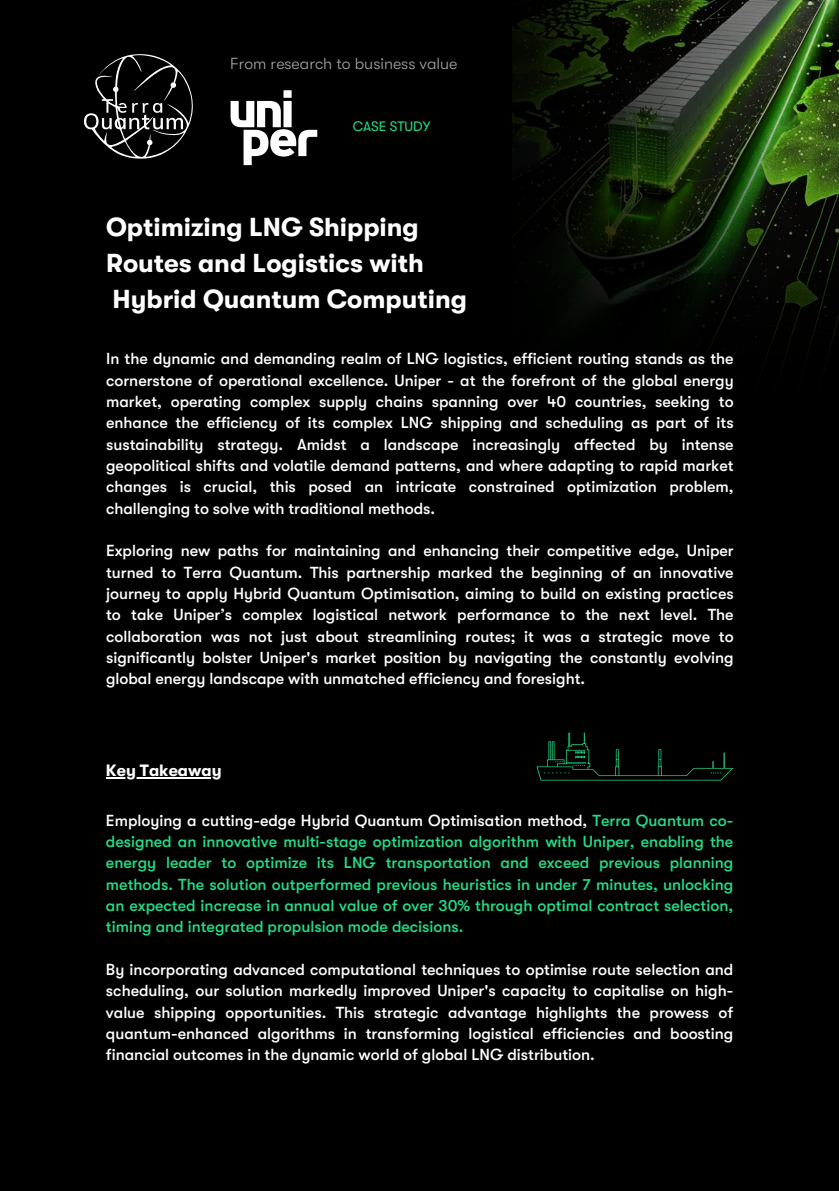
<style>
.page{position:relative;width:839px;height:1191px;background:#fff}
.page>*{position:absolute;margin:0;border:0;box-sizing:border-box;transform-origin:0 0}
.t1{font:700 26px/36px "GT Walsheim Pro";color:#fff}
.t2{font:700 16.4px "GT Walsheim Pro";color:#fff}
.t3{font:500 16px/21.4px "GT Walsheim Pro";color:#fff;text-align:justify}
.t4{font:500 16px/21.4px "GT Walsheim Pro";color:#2d8;text-align:justify}
.t5{font:300 16px "GT Walsheim Pro";color:#a6a6a6}
.t6{font:13.6px "GT Walsheim Pro";color:#2d8}
.s1{color:#fff}
</style>
<div class="page">
<div style="left:0;top:0;width:838px;height:1191px;background:#000"></div>
<img style="left:243px;top:0;width:595px;height:166px">
<svg style="left:84px;top:54px;width:109px;height:105px"></svg>
<svg style="left:230px;top:90px;width:87px;height:75px"></svg>
<hr style="left:106px;top:777px;width:116px;height:1px;background:#fff">
<svg style="left:536px;top:733px;width:197px;height:48px"></svg>
<img style="left:492px;top:84px;width:346px;height:273px">
<p class="t5" style="left:230px;top:54px;width:229px">From research to business value</p>
<p class="t6" style="left:353px;top:119px;width:79px">CASE STUDY</p>
<h1 class="t1" style="left:106px;top:210px;width:362px">Optimizing LNG Shipping<br>Routes and Logistics with<br>Hybrid Quantum Computing</h1>
<p class="t3" style="left:106px;top:348px;width:629px">In the dynamic and demanding realm of LNG logistics, efficient routing stands as the cornerstone of operational excellence. Uniper - at the forefront of the global energy market, operating complex supply chains spanning over 40 countries, seeking to enhance the efficiency of its complex LNG shipping and scheduling as part of its sustainability strategy. Amidst a landscape increasingly affected by intense geopolitical shifts and volatile demand patterns, and where adapting to rapid market changes is crucial, this posed an intricate constrained optimization problem, challenging to solve with traditional methods.</p>
<h2 class="t3" style="left:106px;top:540px;width:629px">Exploring new paths for maintaining and enhancing their competitive edge, Uniper turned to Terra Quantum. This partnership marked the beginning of an innovative journey to apply Hybrid Quantum Optimisation, aiming to build on existing practices to take Uniper’s complex logistical network performance to the next level. The collaboration was not just about streamlining routes; it was a strategic move to significantly bolster Uniper's market position by navigating the constantly evolving global energy landscape with unmatched efficiency and foresight.</h2>
<h3 class="t2" style="left:106px;top:761px;width:117px">Key Takeaway</h3>
<p class="t4" style="left:106px;top:810px;width:629px"><span class="s1">Employing a cutting-edge Hybrid Quantum Optimisation method,</span> Terra Quantum co&shy;designed an innovative multi-stage optimization algorithm with Uniper, enabling the energy leader to optimize its LNG transportation and exceed previous planning methods. The solution outperformed previous heuristics in under 7 minutes, unlocking an expected increase in annual value of over 30% through optimal contract selection, timing and integrated propulsion mode decisions.</p>
<p class="t3" style="left:106px;top:959px;width:629px">By incorporating advanced computational techniques to optimise route selection and scheduling, our solution markedly improved Uniper's capacity to capitalise on high&shy;value shipping opportunities. This strategic advantage highlights the prowess of quantum-enhanced algorithms in transforming logistical efficiencies and boosting financial outcomes in the dynamic world of global LNG distribution.</p>
</div>
